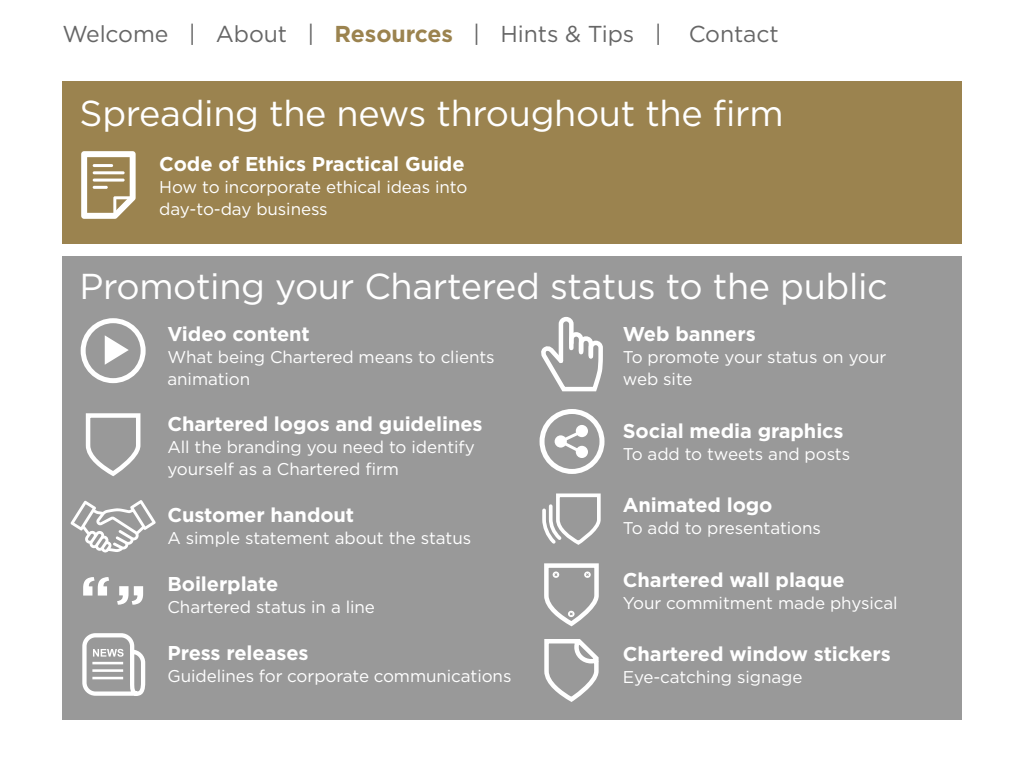
<style>
.page{position:relative;width:1024px;height:768px;background:#fff}
.page>*{position:absolute;margin:0;border:0;box-sizing:border-box;transform-origin:0 0}
.t1{font:36px "Gotham";letter-spacing:-.01em;color:#fff}
.t2{font:23px "Gotham";letter-spacing:-.005em;color:#666}
.t3{font:700 20px "Gotham";letter-spacing:-.005em;color:#fff}
.t4{font:17px/22px "Gotham";letter-spacing:-.005em;color:#fff}
.s1{font-weight:700;color:#9b834f}
</style>
<div class="page">
<div style="left:62px;top:256px;width:899px;height:464px;background:#999"></div>
<div style="left:81px;top:318px;width:65px;height:65px;border:5px solid #fff;border-radius:50%"></div>
<svg style="left:105px;top:335px;width:24px;height:30px"></svg>
<svg style="left:85px;top:413px;width:56px;height:63px"></svg>
<svg style="left:542px;top:493px;width:59px;height:52px"></svg>
<svg style="left:83px;top:577px;width:26px;height:19px"></svg>
<svg style="left:117px;top:586px;width:26px;height:19px"></svg>
<svg style="left:70px;top:500px;width:86px;height:53px"></svg>
<svg style="left:544px;top:563px;width:55px;height:136px"></svg>
<svg style="left:82px;top:633px;width:64px;height:63px"></svg>
<hr style="left:92px;top:662px;width:31px;height:2px;background:#fff">
<hr style="left:92px;top:669px;width:31px;height:3px;background:#fff">
<hr style="left:92px;top:677px;width:31px;height:2px;background:#fff">
<div style="left:540px;top:409px;width:65px;height:65px;border:5px solid #fff;border-radius:50%"></div>
<svg style="left:576px;top:425px;width:12px;height:12px"></svg>
<div style="left:576px;top:446px;width:12px;height:12px;background:#fff;border-radius:50%"></div>
<svg style="left:555px;top:435px;width:12px;height:13px"></svg>
<svg style="left:557px;top:427px;width:29px;height:30px"></svg>
<svg style="left:541px;top:317px;width:62px;height:75px"></svg>
<div style="left:63px;top:81px;width:899px;height:163px;background:#9b834f"></div>
<svg style="left:81px;top:151px;width:55px;height:68px"></svg>
<hr style="left:93px;top:164px;width:20px;height:3px;background:#fff">
<hr style="left:93px;top:171px;width:32px;height:3px;background:#fff">
<hr style="left:93px;top:179px;width:32px;height:3px;background:#fff">
<hr style="left:93px;top:186px;width:15px;height:3px;background:#fff">
<h2 class="t2" style="left:62px;top:20px;width:718px">Welcome | About | <span class="s1">Resources</span> | Hints &amp; Tips | Contact</h2>
<h1 class="t1" style="left:80px;top:90px;width:705px">Spreading the news throughout the firm</h1>
<p class="t3" style="left:159px;top:151px;width:307px">Code of Ethics Practical Guide</p>
<p class="t4" style="left:159px;top:176px;width:310px">How to incorporate ethical ideas into day-to-day business</p>
<h1 class="t1" style="left:79px;top:263px;width:810px">Promoting your Chartered status to the public</h1>
<p class="t3" style="left:623px;top:321px;width:134px">Web banners</p>
<p class="t4" style="left:623px;top:346px;width:265px">To promote your status on your web site</p>
<p class="t3" style="left:623px;top:418px;width:222px">Social media graphics</p>
<p class="t4" style="left:623px;top:443px;width:229px">To add to tweets and posts</p>
<p class="t3" style="left:623px;top:492px;width:151px">Animated logo</p>
<p class="t4" style="left:623px;top:517px;width:200px">To add to presentations</p>
<p class="t3" style="left:623px;top:567px;width:223px">Chartered wall plaque</p>
<p class="t4" style="left:623px;top:592px;width:276px">Your commitment made physical</p>
<p class="t3" style="left:623px;top:641px;width:269px">Chartered window stickers</p>
<p class="t4" style="left:623px;top:666px;width:181px">Eye-catching signage</p>
<p class="t3" style="left:167px;top:321px;width:144px">Video content</p>
<p class="t4" style="left:167px;top:346px;width:329px">What being Chartered means to clients animation</p>
<p class="t3" style="left:167px;top:411px;width:317px">Chartered logos and guidelines</p>
<p class="t4" style="left:167px;top:436px;width:309px">All the branding you need to identify yourself as a Chartered firm</p>
<p class="t3" style="left:167px;top:502px;width:188px">Customer handout</p>
<p class="t4" style="left:167px;top:527px;width:305px">A simple statement about the status</p>
<p class="t3" style="left:167px;top:571px;width:112px">Boilerplate</p>
<p class="t4" style="left:167px;top:596px;width:209px">Chartered status in a line</p>
<p class="t3" style="left:167px;top:640px;width:143px">Press releases</p>
<p class="t4" style="left:167px;top:665px;width:345px">Guidelines for corporate communications</p>
</div>
